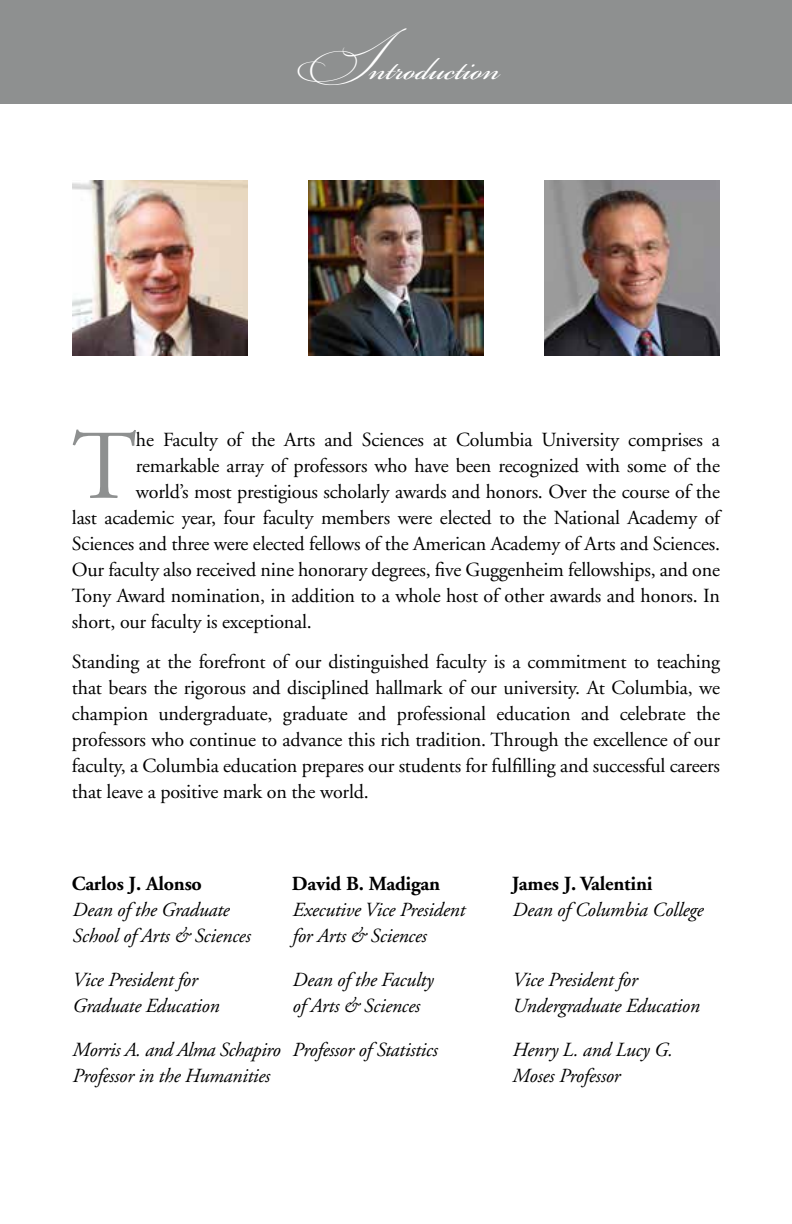
<style>
.page{position:relative;width:792px;height:1224px;background:#fff}
.page>*{position:absolute;margin:0;border:0;box-sizing:border-box;transform-origin:0 0}
.t1{font:98.4px "Adobe Garamond";color:#8e9090}
.t2{font:48px "Bickham Script MM 400";color:#fff}
.t3{font:20px/26px "Adobe Garamond";letter-spacing:-.01em;color:#000;text-align:justify}
.t4{font:italic 20px/26px "Adobe Garamond";letter-spacing:-.01em;color:#000}
.t5{font:700 20px "Adobe Garamond";letter-spacing:-.01em;color:#000}
.s1{font-family:"Bickham Script MM Sw Caps 400"}
</style>
<div class="page">
<img style="left:308px;top:180px;width:176px;height:175px">
<img style="left:544px;top:181px;width:176px;height:175px">
<img style="left:72px;top:181px;width:176px;height:175px">
<div style="left:0;top:0;width:792px;height:104px;background:#8e9090"></div>
<h2 class="t2" style="left:292px;top:43px;width:210px"><span class="s1">I</span>ntroduction</h2>
<h1 class="t1" style="left:72px;top:414px;width:66px">T</h1>
<p class="t3" style="left:136px;top:427px;width:585px">he Faculty of the Arts and Sciences at Columbia University comprises a</p>
<p class="t3" style="left:136px;top:453px;width:585px">remarkable array of professors who have been recognized with some of the</p>
<p class="t3" style="left:136px;top:479px;width:585px">world’s most prestigious scholarly awards and honors. Over the course of the</p>
<p class="t3" style="left:72px;top:505px;width:650px">last academic year, four faculty members were elected to the National Academy of</p>
<p class="t3" style="left:72px;top:531px;width:650px">Sciences and three were elected fellows of the American Academy of Arts and Sciences.</p>
<p class="t3" style="left:72px;top:557px;width:649px">Our faculty also received nine honorary degrees, five Guggenheim fellowships, and one</p>
<p class="t3" style="left:72px;top:583px;width:650px">Tony Award nomination, in addition to a whole host of other awards and honors. In</p>
<p class="t3" style="left:72px;top:609px;width:241px">short, our faculty is exceptional.</p>
<p class="t3" style="left:72px;top:649px;width:650px">Standing at the forefront of our distinguished faculty is a commitment to teaching that bears the rigorous and disciplined hallmark of our university. At Columbia, we champion undergraduate, graduate and professional education and celebrate the professors who continue to advance this rich tradition. Through the excellence of our faculty, a Columbia education prepares our students for fulfilling and successful careers that leave a positive mark on the world.</p>
<p class="t5" style="left:72px;top:872px;width:131px">Carlos J. Alonso</p>
<p class="t4" style="left:72px;top:897px;width:179px">Dean of the Graduate<br>School of Arts &amp; Sciences</p>
<p class="t4" style="left:72px;top:967px;width:148px">Vice President for<br>Graduate Education</p>
<p class="t4" style="left:72px;top:1037px;width:210px">Morris A. and Alma Schapiro<br>Professor in the Humanities</p>
<p class="t5" style="left:292px;top:872px;width:150px">David B. Madigan</p>
<p class="t4" style="left:292px;top:897px;width:174px">Executive Vice President for Arts &amp; Sciences</p>
<p class="t4" style="left:292px;top:967px;width:142px">Dean of the Faculty of Arts &amp; Sciences</p>
<p class="t4" style="left:292px;top:1037px;width:147px">Professor of Statistics</p>
<p class="t5" style="left:512px;top:872px;width:142px">James J. Valentini</p>
<p class="t4" style="left:512px;top:897px;width:192px">Dean of Columbia College</p>
<p class="t4" style="left:512px;top:967px;width:189px">Vice President for<br>Undergraduate Education</p>
<p class="t4" style="left:512px;top:1037px;width:162px">Henry L. and Lucy G.<br>Moses Professor</p>
</div>
